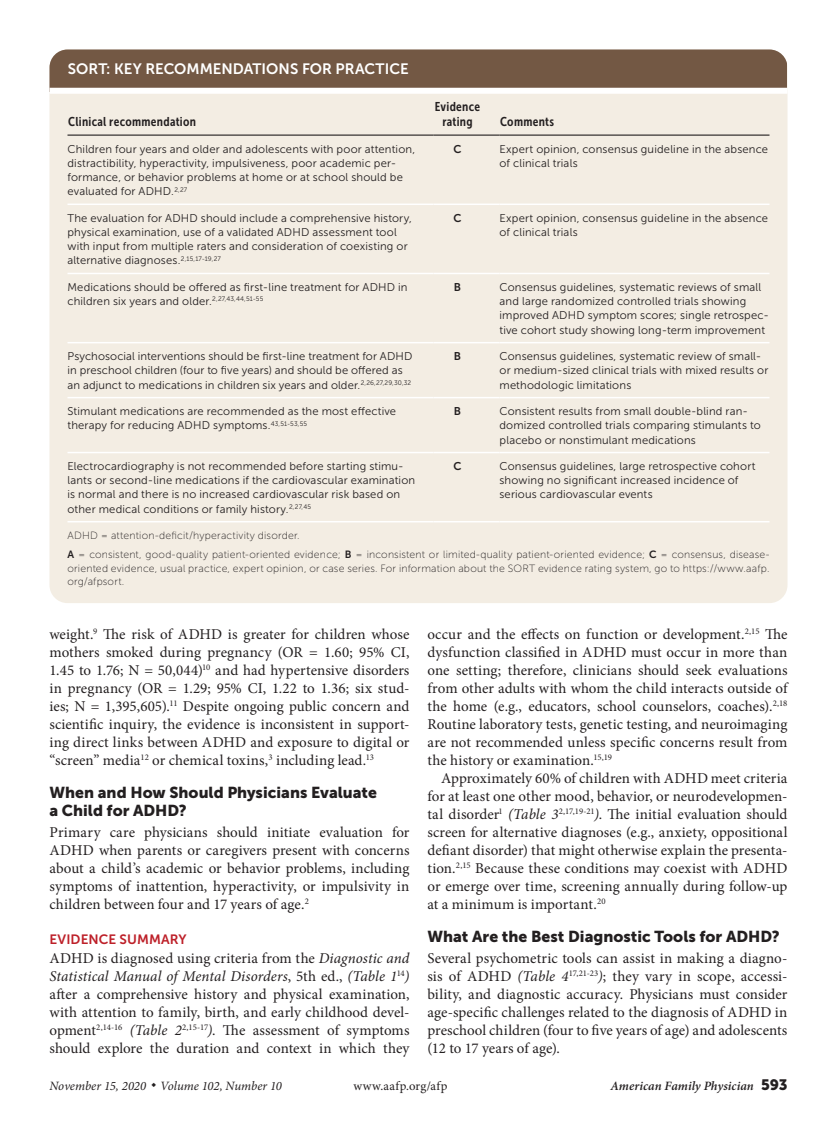
<style>
.page{position:relative;width:837px;height:1134px;background:#fff}
.page>*{position:absolute;margin:0;border:0;box-sizing:border-box;transform-origin:0 0}
.head1{font:15.75px/18px "Museo Sans 900";color:#231f20}
.body_noindent{font:15px/18px "Minion Pro";letter-spacing:.005em;color:#231f20;text-align:justify}
.body_text{font:15px/18px "Minion Pro";letter-spacing:.01em;color:#231f20;text-align:justify}
.sort_title{font:15px "Museo Sans 700";color:#fff}
.head2{font:13.5px "Museo Sans 700";letter-spacing:.005em;color:#bd2029}
.table_head1{font:12.75px/15.3px "Museo Sans Cond 700";letter-spacing:.025em;color:#231f20;text-align:center}
.t1{font:italic 12.75px "Minion Pro";color:#231f20}
.t2{font:italic 600 12.75px "Minion Pro";letter-spacing:.005em;color:#231f20}
.t3{font:12.75px "Minion Pro";letter-spacing:.03em;color:#231f20}
.table_data{font:11.25px/14.2px "Museo Sans 300";letter-spacing:.015em;color:#231f20}
.table_data_last_col{font:11.25px/14.2px "Museo Sans 300";letter-spacing:.015em;color:#231f20}
.table_data-2{font:11.25px "Museo Sans 700";color:#231f20}
.table_fig_note{font:10.5px/13.5px "Museo Sans 100";letter-spacing:.02em;color:#231f20;text-align:justify}
.s1{font-family:"Museo Sans 700"}
.s2{font-style:italic}
.s3{font-family:"Museo Sans 900";font-weight:400;font-style:normal;font-size:15px}
</style>
<div class="page">
<div style="left:50px;top:50px;width:738px;height:553px;background:#f3ede3;border-radius:18px"></div>
<hr style="left:68px;top:135px;width:366px;height:1px;background:#231f20">
<hr style="left:434px;top:135px;width:66px;height:1px;background:#231f20">
<hr style="left:500px;top:135px;width:270px;height:1px;background:#231f20">
<hr style="left:68px;top:521px;width:366px;height:1px;background:#fff">
<hr style="left:434px;top:521px;width:66px;height:1px;background:#fff">
<hr style="left:500px;top:521px;width:270px;height:1px;background:#fff">
<hr style="left:68px;top:204px;width:366px;height:1px;background:#fff">
<hr style="left:434px;top:204px;width:66px;height:1px;background:#fff">
<hr style="left:500px;top:204px;width:270px;height:1px;background:#fff">
<hr style="left:68px;top:273px;width:366px;height:1px;background:#fff">
<hr style="left:434px;top:273px;width:66px;height:1px;background:#fff">
<hr style="left:500px;top:273px;width:270px;height:1px;background:#fff">
<hr style="left:68px;top:342px;width:366px;height:1px;background:#fff">
<hr style="left:434px;top:342px;width:66px;height:1px;background:#fff">
<hr style="left:500px;top:342px;width:270px;height:1px;background:#fff">
<hr style="left:68px;top:397px;width:366px;height:1px;background:#fff">
<hr style="left:434px;top:397px;width:66px;height:1px;background:#fff">
<hr style="left:500px;top:397px;width:270px;height:1px;background:#fff">
<hr style="left:68px;top:452px;width:366px;height:1px;background:#fff">
<hr style="left:434px;top:452px;width:66px;height:1px;background:#fff">
<hr style="left:500px;top:452px;width:270px;height:1px;background:#fff">
<div style="left:50px;top:50px;width:738px;height:42px;background:#735844"></div>
<div style="left:50px;top:88px;width:738px;height:6px;background:#fff"></div>
<p class="sort_title" style="left:68px;top:61px;width:342px">SORT: KEY RECOMMENDATIONS FOR PRACTICE</p>
<p class="table_head1" style="left:68px;top:114px;width:129px">Clinical recommendation</p>
<p class="table_head1" style="left:435px;top:99px;width:47px">Evidence rating</p>
<p class="table_head1" style="left:500px;top:114px;width:55px">Comments</p>
<p class="table_data" style="left:68px;top:142px;width:349px">Children four years and older and adolescents with poor attention, distractibility, hyperactivity, impulsiveness, poor academic per&shy;formance, or behavior problems at home or at school should be evaluated for ADHD.<sup>2,27</sup></p>
<p class="table_data-2" style="left:453px;top:142px;width:10px">C</p>
<p class="table_data_last_col" style="left:500px;top:142px;width:270px">Expert opinion, consensus guideline in the absence of clinical trials</p>
<p class="table_data" style="left:68px;top:211px;width:346px">The evaluation for ADHD should include a comprehensive history, physical examination, use of a validated ADHD assessment tool with input from multiple raters and consideration of coexisting or alternative diagnoses.<sup>2,15,17-19,27</sup></p>
<p class="table_data-2" style="left:453px;top:212px;width:10px">C</p>
<p class="table_data_last_col" style="left:500px;top:211px;width:270px">Expert opinion, consensus guideline in the absence of clinical trials</p>
<p class="table_data" style="left:68px;top:280px;width:342px">Medications should be offered as first-line treatment for ADHD in children six years and older.<sup>2,27,43,44,51-55</sup></p>
<p class="table_data-2" style="left:454px;top:281px;width:9px">B</p>
<p class="table_data_last_col" style="left:500px;top:280px;width:271px">Consensus guidelines, systematic reviews of small and large randomized controlled trials showing improved ADHD symptom scores; single retrospec&shy;tive cohort study showing long-term improvement</p>
<p class="table_data" style="left:68px;top:349px;width:346px">Psychosocial interventions should be first-line treatment for ADHD in preschool children (four to five years) and should be offered as an adjunct to medications in children six years and older.<sup>2,26,27,29,30,32</sup></p>
<p class="table_data-2" style="left:454px;top:350px;width:9px">B</p>
<p class="table_data_last_col" style="left:500px;top:349px;width:271px">Consensus guidelines, systematic review of small&shy;or medium-sized clinical trials with mixed results or methodologic limitations</p>
<p class="table_data" style="left:68px;top:404px;width:330px">Stimulant medications are recommended as the most effective therapy for reducing ADHD symptoms.<sup>43,51-53,55</sup></p>
<p class="table_data-2" style="left:454px;top:405px;width:9px">B</p>
<p class="table_data_last_col" style="left:500px;top:404px;width:263px">Consistent results from small double-blind ran&shy;domized controlled trials comparing stimulants to placebo or nonstimulant medications</p>
<p class="table_data" style="left:68px;top:459px;width:349px">Electrocardiography is not recommended before starting stimu&shy;lants or second-line medications if the cardiovascular examination is normal and there is no increased cardiovascular risk based on other medical conditions or family history.<sup>2,27,45</sup></p>
<p class="table_data-2" style="left:453px;top:460px;width:10px">C</p>
<p class="table_data_last_col" style="left:500px;top:459px;width:258px">Consensus guidelines, large retrospective cohort showing no significant increased incidence of serious cardiovascular events</p>
<p class="table_fig_note" style="left:68px;top:528px;width:234px">ADHD = attention-deficit/hyperactivity disorder.</p>
<p class="table_fig_note" style="left:68px;top:548px;width:704px"><span class="s1">A</span> = consistent, good-quality patient-oriented evidence; <span class="s1">B</span> = inconsistent or limited-quality patient-oriented evidence; <span class="s1">C</span> = consensus, disease&shy;oriented evidence, usual practice, expert opinion, or case series. For information about the SORT evidence rating system, go to https://www.aafp. org/afpsort.</p>
<p class="body_text" style="left:50px;top:625px;width:362px">weight.<sup>9</sup> The risk of ADHD is greater for children whose mothers smoked during pregnancy (OR = 1.60; 95% CI, 1.45 to 1.76; N = 50,044)<sup>10</sup> and had hypertensive disorders in pregnancy (OR = 1.29; 95% CI, 1.22 to 1.36; six stud&shy;ies; N = 1,395,605).<sup>11</sup> Despite ongoing public concern and scientific inquiry, the evidence is inconsistent in support&shy;ing direct links between ADHD and exposure to digital or “screen” media<sup>12</sup> or chemical toxins,<sup>3</sup> including lead.<sup>13</sup></p>
<p class="head1" style="left:50px;top:783px;width:329px">When and How Should Physicians Evaluate a Child for ADHD?</p>
<p class="body_noindent" style="left:50px;top:823px;width:362px">Primary care physicians should initiate evaluation for ADHD when parents or caregivers present with concerns about a child’s academic or behavior problems, including symptoms of inattention, hyperactivity, or impulsivity in children between four and 17 years of age.<sup>2</sup></p>
<p class="head2" style="left:50px;top:931px;width:139px">EVIDENCE SUMMARY</p>
<p class="body_noindent" style="left:50px;top:949px;width:362px">ADHD is diagnosed using criteria from the <span class="s2">Diagnostic and Statistical Manual of Mental Disorders</span>, 5th ed., <span class="s2">(Table 1</span><sup>14</sup><span class="s2">) </span>after a comprehensive history and physical examination, with attention to family, birth, and early childhood devel&shy;opment<sup>2,14-16</sup> <span class="s2">(Table 2</span><sup>2,15-17</sup><span class="s2">)</span>. The assessment of symptoms should explore the duration and context in which they</p>
<p class="body_noindent" style="left:428px;top:625px;width:362px">occur and the effects on function or development.<sup>2,15</sup> The dysfunction classified in ADHD must occur in more than one setting; therefore, clinicians should seek evaluations from other adults with whom the child interacts outside of the home (e.g., educators, school counselors, coaches).<sup>2,18<br></sup>Routine laboratory tests, genetic testing, and neuroimaging are not recommended unless specific concerns result from the history or examination.<sup>15,19</sup></p>
<p class="body_text" style="left:428px;top:769px;width:362px;text-indent:14px">Approximately 60% of children with ADHD meet criteria for at least one other mood, behavior, or neurodevelopmen&shy;tal disorder<sup>1</sup> <span class="s2">(Table 3</span><sup>2,17,19-21</sup><span class="s2">)</span>. The initial evaluation should screen for alternative diagnoses (e.g., anxiety, oppositional defiant disorder) that might otherwise explain the presenta&shy;tion.<sup>2,15</sup> Because these conditions may coexist with ADHD or emerge over time, screening annually during follow-up at a minimum is important.<sup>20</sup></p>
<p class="head1" style="left:428px;top:927px;width:354px">What Are the Best Diagnostic Tools for ADHD?</p>
<p class="body_noindent" style="left:428px;top:949px;width:362px">Several psychometric tools can assist in making a diagno&shy;sis of ADHD <span class="s2">(Table 4</span><sup>17,21-23</sup><span class="s2">)</span>; they vary in scope, accessi&shy;bility, and diagnostic accuracy. Physicians must consider age-specific challenges related to the diagnosis of ADHD in preschool children (four to five years of age) and adolescents (12 to 17 years of age).</p>
<p class="t1" style="left:50px;top:1078px;width:234px">November 15, 2020 ◆ Volume 102, Number 10</p>
<p class="t3" style="left:353px;top:1078px;width:96px">www.aafp.org/afp</p>
<p class="t2" style="left:610px;top:1077px;width:179px">American Family Physician <span class="s3">593</span></p>
</div>
